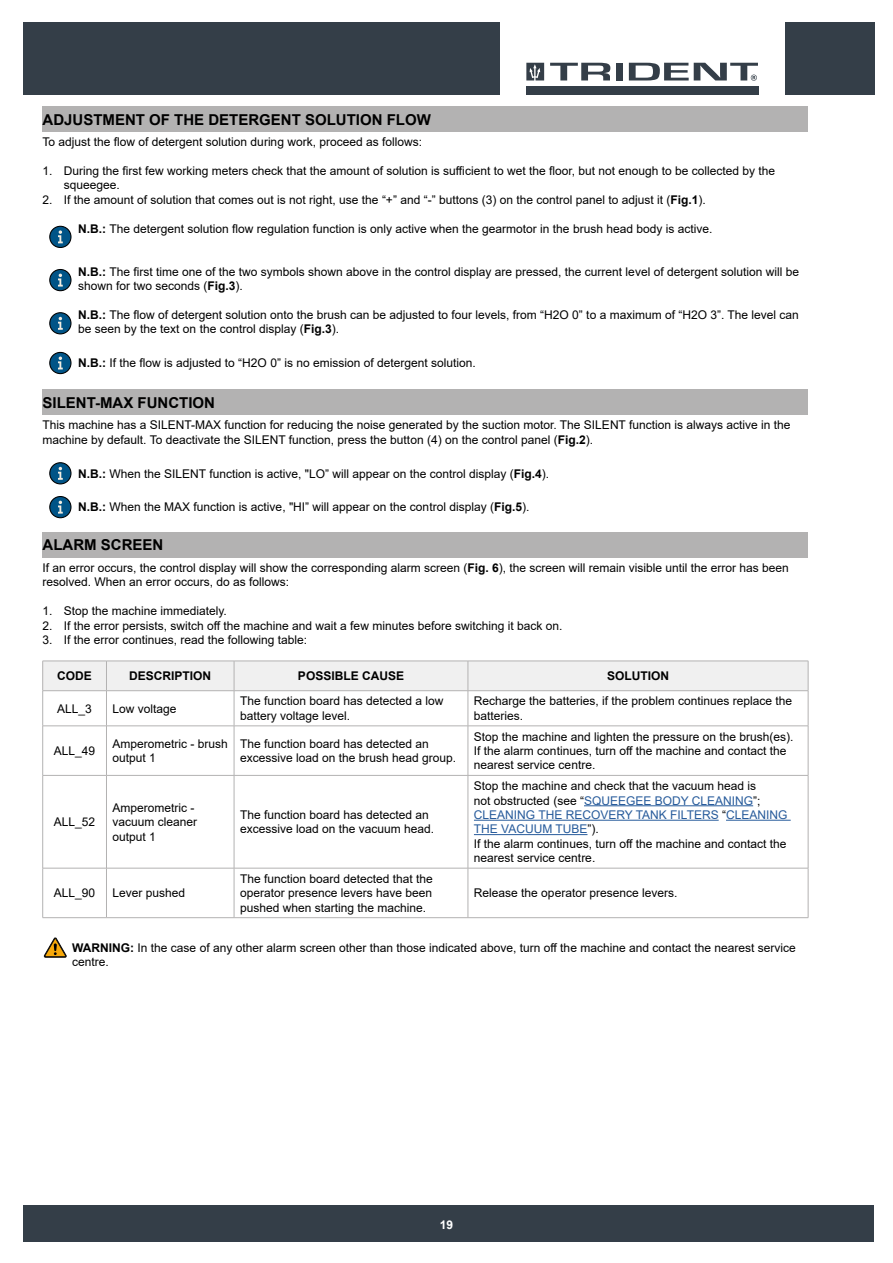
<style>
.page{position:relative;width:893px;height:1263px;background:#fff}
.page>*{position:absolute;margin:0;border:0;box-sizing:border-box;transform-origin:0 0}
.t1{font:700 15px "Arial";color:#000}
.t2{font:12px/14.4px "Arial";color:#000}
.t3{font:700 12px "Arial";color:#000}
.t4{font:700 12px "Arial";color:#fff}
.s1{font-weight:700}
.s2{color:#275b9b}
</style>
<div class="page">
<div style="left:43px;top:389px;width:765px;height:26px;background:#b3b2b2"></div>
<div style="left:50px;top:463px;width:21px;height:21px;background:#005487;border-radius:50%"></div>
<div style="left:49px;top:462px;width:23px;height:22px;border:1px solid #000;border-radius:50%"></div>
<svg style="left:58px;top:467px;width:5px;height:13px"></svg>
<div style="left:50px;top:496px;width:21px;height:22px;background:#005487;border-radius:50%"></div>
<div style="left:49px;top:496px;width:23px;height:22px;border:1px solid #000;border-radius:50%"></div>
<svg style="left:58px;top:501px;width:5px;height:13px"></svg>
<div style="left:43px;top:106px;width:765px;height:26px;background:#b3b2b2"></div>
<div style="left:50px;top:226px;width:21px;height:21px;background:#005487;border-radius:50%"></div>
<div style="left:49px;top:226px;width:23px;height:22px;border:1px solid #000;border-radius:50%"></div>
<svg style="left:58px;top:230px;width:5px;height:13px"></svg>
<div style="left:50px;top:269px;width:21px;height:22px;background:#005487;border-radius:50%"></div>
<div style="left:49px;top:269px;width:23px;height:22px;border:1px solid #000;border-radius:50%"></div>
<svg style="left:58px;top:274px;width:5px;height:13px"></svg>
<div style="left:50px;top:313px;width:21px;height:21px;background:#005487;border-radius:50%"></div>
<div style="left:49px;top:312px;width:23px;height:22px;border:1px solid #000;border-radius:50%"></div>
<svg style="left:58px;top:317px;width:5px;height:13px"></svg>
<div style="left:50px;top:352px;width:21px;height:22px;background:#005487;border-radius:50%"></div>
<div style="left:49px;top:352px;width:23px;height:22px;border:1px solid #000;border-radius:50%"></div>
<svg style="left:58px;top:356px;width:5px;height:13px"></svg>
<div style="left:43px;top:532px;width:765px;height:25px;background:#b3b2b2"></div>
<svg style="left:43px;top:691px;width:765px;height:226px"></svg>
<hr style="left:42px;top:691px;width:1px;height:35px;background:#b3b2b2">
<hr style="left:106px;top:691px;width:1px;height:35px;background:#b3b2b2">
<hr style="left:234px;top:691px;width:1px;height:35px;background:#b3b2b2">
<hr style="left:468px;top:691px;width:1px;height:35px;background:#b3b2b2">
<hr style="left:808px;top:691px;width:1px;height:35px;background:#b3b2b2">
<hr style="left:43px;top:726px;width:63px;height:1px;background:#b3b2b2">
<hr style="left:42px;top:726px;width:1px;height:49px;background:#b3b2b2">
<hr style="left:106px;top:726px;width:128px;height:1px;background:#b3b2b2">
<hr style="left:106px;top:726px;width:1px;height:49px;background:#b3b2b2">
<hr style="left:234px;top:726px;width:234px;height:1px;background:#b3b2b2">
<hr style="left:234px;top:726px;width:1px;height:49px;background:#b3b2b2">
<hr style="left:468px;top:726px;width:340px;height:1px;background:#b3b2b2">
<hr style="left:468px;top:726px;width:1px;height:49px;background:#b3b2b2">
<hr style="left:808px;top:726px;width:1px;height:49px;background:#b3b2b2">
<hr style="left:43px;top:775px;width:63px;height:1px;background:#b3b2b2">
<hr style="left:42px;top:775px;width:1px;height:93px;background:#b3b2b2">
<hr style="left:106px;top:775px;width:128px;height:1px;background:#b3b2b2">
<hr style="left:106px;top:775px;width:1px;height:93px;background:#b3b2b2">
<hr style="left:234px;top:775px;width:234px;height:1px;background:#b3b2b2">
<hr style="left:234px;top:775px;width:1px;height:93px;background:#b3b2b2">
<hr style="left:468px;top:775px;width:340px;height:1px;background:#b3b2b2">
<hr style="left:468px;top:775px;width:1px;height:93px;background:#b3b2b2">
<hr style="left:808px;top:775px;width:1px;height:93px;background:#b3b2b2">
<hr style="left:43px;top:868px;width:63px;height:1px;background:#b3b2b2">
<hr style="left:42px;top:868px;width:1px;height:49px;background:#b3b2b2">
<hr style="left:106px;top:868px;width:128px;height:1px;background:#b3b2b2">
<hr style="left:106px;top:868px;width:1px;height:49px;background:#b3b2b2">
<hr style="left:234px;top:868px;width:234px;height:1px;background:#b3b2b2">
<hr style="left:234px;top:868px;width:1px;height:49px;background:#b3b2b2">
<hr style="left:468px;top:868px;width:340px;height:1px;background:#b3b2b2">
<hr style="left:468px;top:868px;width:1px;height:49px;background:#b3b2b2">
<hr style="left:808px;top:868px;width:1px;height:49px;background:#b3b2b2">
<hr style="left:43px;top:917px;width:63px;height:1px;background:#b3b2b2">
<hr style="left:106px;top:917px;width:128px;height:1px;background:#b3b2b2">
<hr style="left:234px;top:917px;width:234px;height:1px;background:#b3b2b2">
<hr style="left:468px;top:917px;width:340px;height:1px;background:#b3b2b2">
<svg style="left:42px;top:661px;width:767px;height:30px"></svg>
<hr style="left:584px;top:805px;width:169px;height:1px;background:#275b9b">
<hr style="left:474px;top:820px;width:245px;height:1px;background:#275b9b">
<hr style="left:726px;top:820px;width:65px;height:1px;background:#275b9b">
<hr style="left:474px;top:834px;width:113px;height:1px;background:#275b9b">
<svg style="left:44px;top:937px;width:23px;height:21px"></svg>
<div style="left:23px;top:1205px;width:850px;height:37px;background:#343e48"></div>
<div style="left:23px;top:22px;width:477px;height:73px;background:#343e48"></div>
<svg style="left:550px;top:63px;width:60px;height:17px"></svg>
<div style="left:616px;top:63px;width:6px;height:17px;background:#343e48"></div>
<div style="left:526px;top:86px;width:233px;height:9px;background:#343e48"></div>
<svg style="left:526px;top:63px;width:18px;height:17px"></svg>
<svg style="left:629px;top:63px;width:129px;height:18px"></svg>
<div style="left:785px;top:22px;width:89px;height:73px;background:#343e48"></div>
<p class="t1" style="left:43px;top:109px;width:390px">ADJUSTMENT OF THE DETERGENT SOLUTION FLOW</p>
<p class="t2" style="left:43px;top:135px;width:381px">To adjust the flow of detergent solution during work, proceed as follows:</p>
<p class="t2" style="left:64px;top:164px;width:713px;text-indent:-21px">1. During the first few working meters check that the amount of solution is sufficient to wet the floor, but not enough to be collected by the squeegee.</p>
<p class="t2" style="left:43px;top:192px;width:665px">2. If the amount of solution that comes out is not right, use the “+” and “-” buttons (3) on the control panel to adjust it (<span class="s1">Fig.1</span>).</p>
<p class="t2" style="left:78px;top:221px;width:636px"><span class="s1">N.B.:</span> The detergent solution flow regulation function is only active when the gearmotor in the brush head body is active.</p>
<p class="t2" style="left:78px;top:264px;width:722px"><span class="s1">N.B.:</span> The first time one of the two symbols shown above in the control display are pressed, the current level of detergent solution will be shown for two seconds (<span class="s1">Fig.3</span>).</p>
<p class="t2" style="left:78px;top:308px;width:722px"><span class="s1">N.B.:</span> The flow of detergent solution onto the brush can be adjusted to four levels, from “H2O 0” to a maximum of “H2O 3”. The level can be seen by the text on the control display (<span class="s1">Fig.3</span>).</p>
<p class="t2" style="left:78px;top:356px;width:399px"><span class="s1">N.B.:</span> If the flow is adjusted to “H2O 0” is no emission of detergent solution.</p>
<p class="t1" style="left:43px;top:392px;width:174px">SILENT-MAX FUNCTION</p>
<p class="t2" style="left:43px;top:418px;width:749px">This machine has a SILENT-MAX function for reducing the noise generated by the suction motor. The SILENT function is always active in the machine by default. To deactivate the SILENT function, press the button (4) on the control panel (<span class="s1">Fig.2</span>).</p>
<p class="t2" style="left:78px;top:466px;width:472px"><span class="s1">N.B.:</span> When the SILENT function is active, "LO” will appear on the control display (<span class="s1">Fig.4</span>).</p>
<p class="t2" style="left:78px;top:500px;width:453px"><span class="s1">N.B.:</span> When the MAX function is active, "HI” will appear on the control display (<span class="s1">Fig.5</span>).</p>
<p class="t1" style="left:43px;top:534px;width:122px">ALARM SCREEN</p>
<p class="t2" style="left:43px;top:560px;width:748px">If an error occurs, the control display will show the corresponding alarm screen (<span class="s1">Fig. 6</span>), the screen will remain visible until the error has been resolved. When an error occurs, do as follows:</p>
<p class="t2" style="left:43px;top:604px;width:186px">1. Stop the machine immediately.</p>
<p class="t2" style="left:43px;top:618px;width:521px">2. If the error persists, switch off the machine and wait a few minutes before switching it back on.</p>
<p class="t2" style="left:43px;top:632px;width:266px">3. If the error continues, read the following table:</p>
<p class="t3" style="left:57px;top:667px;width:36px">CODE</p>
<p class="t3" style="left:129px;top:667px;width:84px">DESCRIPTION</p>
<p class="t3" style="left:298px;top:667px;width:108px">POSSIBLE CAUSE</p>
<p class="t3" style="left:607px;top:667px;width:64px">SOLUTION</p>
<p class="t2" style="left:57px;top:701px;width:36px">ALL_3</p>
<p class="t2" style="left:112px;top:701px;width:66px">Low voltage</p>
<p class="t2" style="left:240px;top:694px;width:205px">The function board has detected a low battery voltage level.</p>
<p class="t2" style="left:474px;top:694px;width:320px">Recharge the batteries, if the problem continues replace the batteries.</p>
<p class="t2" style="left:54px;top:743px;width:43px">ALL_49</p>
<p class="t2" style="left:112px;top:736px;width:117px">Amperometric - brush output 1</p>
<p class="t2" style="left:240px;top:736px;width:218px">The function board has detected an excessive load on the brush head group.</p>
<p class="t2" style="left:474px;top:729px;width:321px">Stop the machine and lighten the pressure on the brush(es).<br>If the alarm continues, turn off the machine and contact the nearest service centre.</p>
<p class="t2" style="left:54px;top:815px;width:43px">ALL_52</p>
<p class="t2" style="left:112px;top:800px;width:86px">Amperometric - vacuum cleaner output 1</p>
<p class="t2" style="left:240px;top:807px;width:196px">The function board has detected an excessive load on the vacuum head.</p>
<p class="t2" style="left:54px;top:886px;width:43px">ALL_90</p>
<p class="t2" style="left:112px;top:886px;width:74px">Lever pushed</p>
<p class="t2" style="left:240px;top:871px;width:194px;text-align:justify">The function board detected that the operator presence levers have been pushed when starting the machine.</p>
<p class="t2" style="left:474px;top:779px;width:315px">Stop the machine and check that the vacuum head is<br>not obstructed (see “<span class="s2">SQUEEGEE BODY CLEANING</span>”; <span class="s2">CLEANING THE RECOVERY TANK FILTERS</span> “<span class="s2">CLEANING THE VACUUM TUBE</span>”).<br>If the alarm continues, turn off the machine and contact the nearest service centre.</p>
<p class="t2" style="left:474px;top:886px;width:205px">Release the operator presence levers.</p>
<p class="t2" style="left:72px;top:940px;width:725px"><span class="s1">WARNING:</span> In the case of any other alarm screen other than those indicated above, turn off the machine and contact the nearest service centre.</p>
<p class="t4" style="left:440px;top:1216px;width:15px">19</p>
</div>
